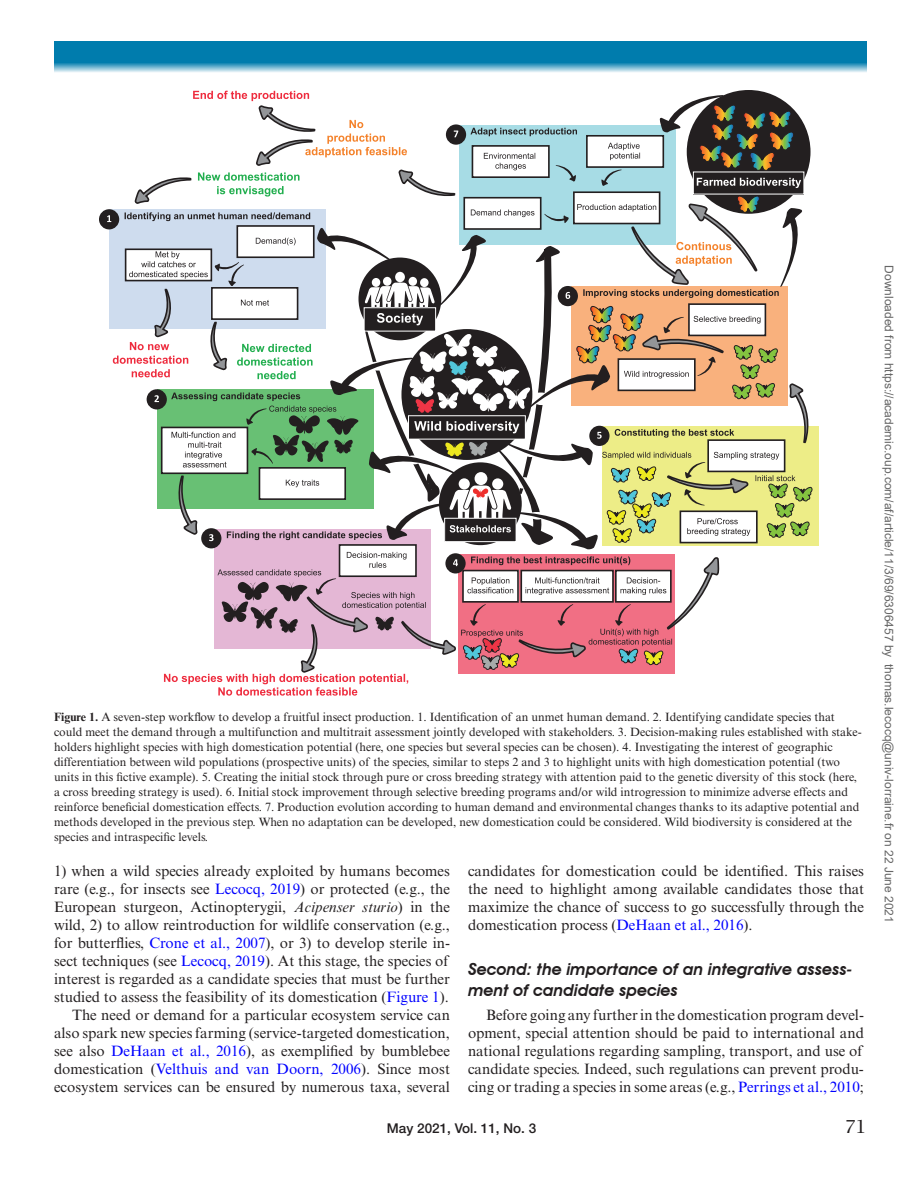
<style>
.page{position:relative;width:918px;height:1188px;background:#fff}
.page>*{position:absolute;margin:0;border:0;box-sizing:border-box;transform-origin:0 0}
.t1{font:18px "Lucida Bright";color:#231f20}
.t2{font:italic 600 16.5px/21px "Avant Garde IT Cby BT";color:#231f20}
.t3{font:15px/18px "Times New Roman MT Std";color:#231f20;text-align:justify}
.t4{font:500 13.5px "Helvetica Neue LT Std";color:#231f20}
.t5{font:12px/15px "Times New Roman MT Std";color:#231f20}
.t6{font:12px "Arial";color:#666}
.s1{font-weight:700}
.s2{color:#00f}
.s3{font-style:italic}
</style>
<div class="page">
<svg style="left:54px;top:41px;width:813px;height:31px;background:#238eb8"></svg>
<div style="left:99px;top:209px;width:20px;height:20px;background:#231f20;border-radius:50%"></div>
<div style="left:602px;top:426px;width:217px;height:120px;background:#eded87"></div>
<svg style="left:107px;top:91px;width:706px;height:605px"></svg>
<p class="t5" style="left:54px;top:710px;width:809px"><span class="s1">Figure 1.</span> A seven-step workflow to develop a fruitful insect production. 1. Identification of an unmet human demand. 2. Identifying candidate species that could meet the demand through a multifunction and multitrait assessment jointly developed with stakeholders. 3. Decision-making rules established with stake&shy;holders highlight species with high domestication potential (here, one species but several species can be chosen). 4. Investigating the interest of geographic differentiation between wild populations (prospective units) of the species, similar to steps 2 and 3 to highlight units with high domestication potential (two units in this fictive example). 5. Creating the initial stock through pure or cross breeding strategy with attention paid to the genetic diversity of this stock (here, a cross breeding strategy is used). 6. Initial stock improvement through selective breeding programs and/or wild introgression to minimize adverse effects and reinforce beneficial domestication effects. 7. Production evolution according to human demand and environmental changes thanks to its adaptive potential and methods developed in the previous step. When no adaptation can be developed, new domestication could be considered. Wild biodiversity is considered at the species and intraspecific levels.</p>
<p class="t3" style="left:54px;top:861px;width:398px;text-align:right">1) when a wild species already exploited by humans becomes rare (e.g., for insects see <span class="s2">Lecocq, 2019</span>) or protected (e.g., the European sturgeon, Actinopterygii, <span class="s3">Acipenser sturio</span>) in the wild, 2) to allow reintroduction for wildlife conservation (e.g., for butterflies, <span class="s2">Crone et al., 2007</span>), or 3) to develop sterile in&shy;sect techniques (see <span class="s2">Lecocq, 2019</span>). At this stage, the species of interest is regarded as a candidate species that must be further studied to assess the feasibility of its domestication (<span class="s2">Figure 1</span>).<br>The need or demand for a particular ecosystem service can also spark new species farming (service-targeted domestication, see also <span class="s2">DeHaan et al., 2016</span>), as exemplified by bumblebee domestication (<span class="s2">Velthuis and van Doorn, 2006</span>). Since most ecosystem services can be ensured by numerous taxa, several</p>
<p class="t3" style="left:468px;top:861px;width:398px">candidates for domestication could be identified. This raises the need to highlight among available candidates those that maximize the chance of success to go successfully through the domestication process (<span class="s2">DeHaan et al., 2016</span>).</p>
<p class="t2" style="left:468px;top:958px;width:386px">Second: the importance of an integrative assess&shy;ment of candidate species</p>
<p class="t3" style="left:468px;top:1005px;width:398px;text-indent:18px">Before going any further in the domestication program devel&shy;opment, special attention should be paid to international and national regulations regarding sampling, transport, and use of candidate species. Indeed, such regulations can prevent produ&shy;cing or trading a species in some areas (e.g., <span class="s2">Perrings et al., 2010</span>;</p>
<p class="t4" style="left:387px;top:1120px;width:151px">May 2021, Vol. 11, No. 3</p>
<p class="t1" style="left:845px;top:1116px;width:23px">71</p>
<p class="t6" style="left:893px;top:265px;width:659px;rotate:90deg">Downloaded from https://academic.oup.com/af/article/11/3/69/6306457 by thomas.lecocq@univ-lorraine.fr on 22 June 2021</p>
</div>
